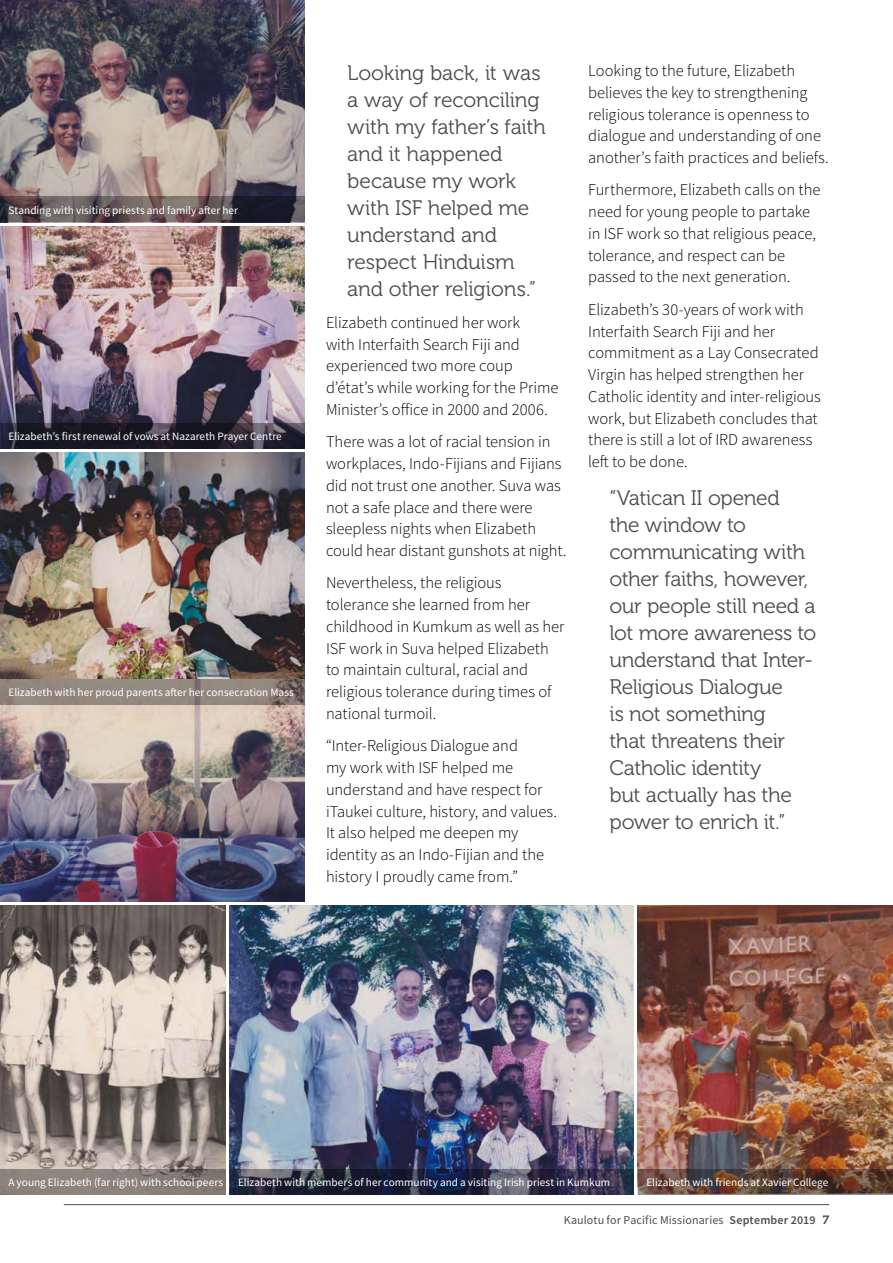
<style>
.page{position:relative;width:893px;height:1263px;background:#fff}
.page>*{position:absolute;margin:0;border:0;box-sizing:border-box;transform-origin:0 0}
.t1{font:21px/27px "Museo 300";letter-spacing:-.015em;color:#4d4d4f}
.t2{font:300 16.5px/21.8px "Source Sans Pro";letter-spacing:-.005em;color:#000}
.t3{font:12px "Source Sans Pro";letter-spacing:.01em;color:#4d4d4f}
.t4{font:11.25px "Source Sans Pro";letter-spacing:.005em;color:#fff}
.s1{font-weight:600}
.s2{font-family:"Museo 700"}
</style>
<div class="page">
<img style="left:0;top:0;width:305px;height:197px">
<img style="left:0;top:226px;width:305px;height:197px">
<img style="left:0;top:453px;width:305px;height:448px">
<img style="left:230px;top:906px;width:404px;height:263px">
<img style="left:0;top:906px;width:225px;height:263px">
<img style="left:638px;top:906px;width:255px;height:263px">
<svg style="left:0;top:197px;width:305px;height:25px;background:#544a4e"></svg>
<svg style="left:0;top:423px;width:305px;height:26px;background:#24212e"></svg>
<svg style="left:0;top:679px;width:305px;height:26px;background:#8f837b"></svg>
<svg style="left:0;top:1169px;width:225px;height:26px;background:#877f78"></svg>
<svg style="left:230px;top:1169px;width:404px;height:26px;background:#2f3148"></svg>
<svg style="left:638px;top:1169px;width:255px;height:26px;background:#604539"></svg>
<hr style="left:64px;top:1204px;width:765px;height:1px;background:#4d4d4f">
<p class="t4" style="left:9px;top:203px;width:231px">Standing with visiting priests and family after her</p>
<p class="t4" style="left:9px;top:429px;width:275px">Elizabeth’s first renewal of vows at Nazareth Prayer Centre</p>
<p class="t4" style="left:9px;top:685px;width:287px">Elizabeth with her proud parents after her consecration Mass</p>
<p class="t1" style="left:347px;top:59px;width:200px">Looking back, it was a way of reconciling with my father’s faith and it happened because my work with ISF helped me understand and respect Hinduism and other religions.”</p>
<p class="t2" style="left:326px;top:312px;width:234px">Elizabeth continued her work<br>with Interfaith Search Fiji and experienced two more coup d’état’s while working for the Prime<br>Minister’s office in 2000 and 2006.</p>
<p class="t2" style="left:326px;top:431px;width:242px">There was a lot of racial tension in workplaces, Indo-Fijians and Fijians did not trust one another. Suva was not a safe place and there were sleepless nights when Elizabeth could hear distant gunshots at night.</p>
<p class="t2" style="left:326px;top:572px;width:240px">Nevertheless, the religious tolerance she learned from her childhood in Kumkum as well as her<br>ISF work in Suva helped Elizabeth to maintain cultural, racial and religious tolerance during times of national turmoil.</p>
<p class="t2" style="left:326px;top:735px;width:233px">“Inter-Religious Dialogue and<br>my work with ISF helped me understand and have respect for iTaukei culture, history, and values.<br>It also helped me deepen my identity as an Indo-Fijian and the history I proudly came from.”</p>
<p class="t2" style="left:588px;top:60px;width:242px">Looking to the future, Elizabeth believes the key to strengthening religious tolerance is openness to dialogue and understanding of one another’s faith practices and beliefs.</p>
<p class="t2" style="left:588px;top:179px;width:234px">Furthermore, Elizabeth calls on the need for young people to partake in ISF work so that religious peace, tolerance, and respect can be passed to the next generation.</p>
<p class="t2" style="left:588px;top:298px;width:234px">Elizabeth’s 30-years of work with<br>Interfaith Search Fiji and her commitment as a Lay Consecrated<br>Virgin has helped strengthen her<br>Catholic identity and inter-religious work, but Elizabeth concludes that there is still a lot of IRD awareness left to be done.</p>
<p class="t1" style="left:609px;top:485px;width:208px">“Vatican II opened<br>the window to communicating with other faiths, however, our people still need a lot more awareness to understand that Inter-<br>Religious Dialogue<br>is not something<br>that threatens their<br>Catholic identity<br>but actually has the power to enrich it.”</p>
<p class="t4" style="left:9px;top:1175px;width:216px">A young Elizabeth (far right) with school peers</p>
<p class="t4" style="left:238px;top:1175px;width:374px">Elizabeth with members of her community and a visiting Irish priest in Kumkum</p>
<p class="t4" style="left:646px;top:1175px;width:183px">Elizabeth with friends at Xavier College</p>
<p class="t3" style="left:564px;top:1212px;width:267px">Kaulotu for Pacific Missionaries <span class="s1">September 2019</span> <span class="s2">7</span></p>
</div>
